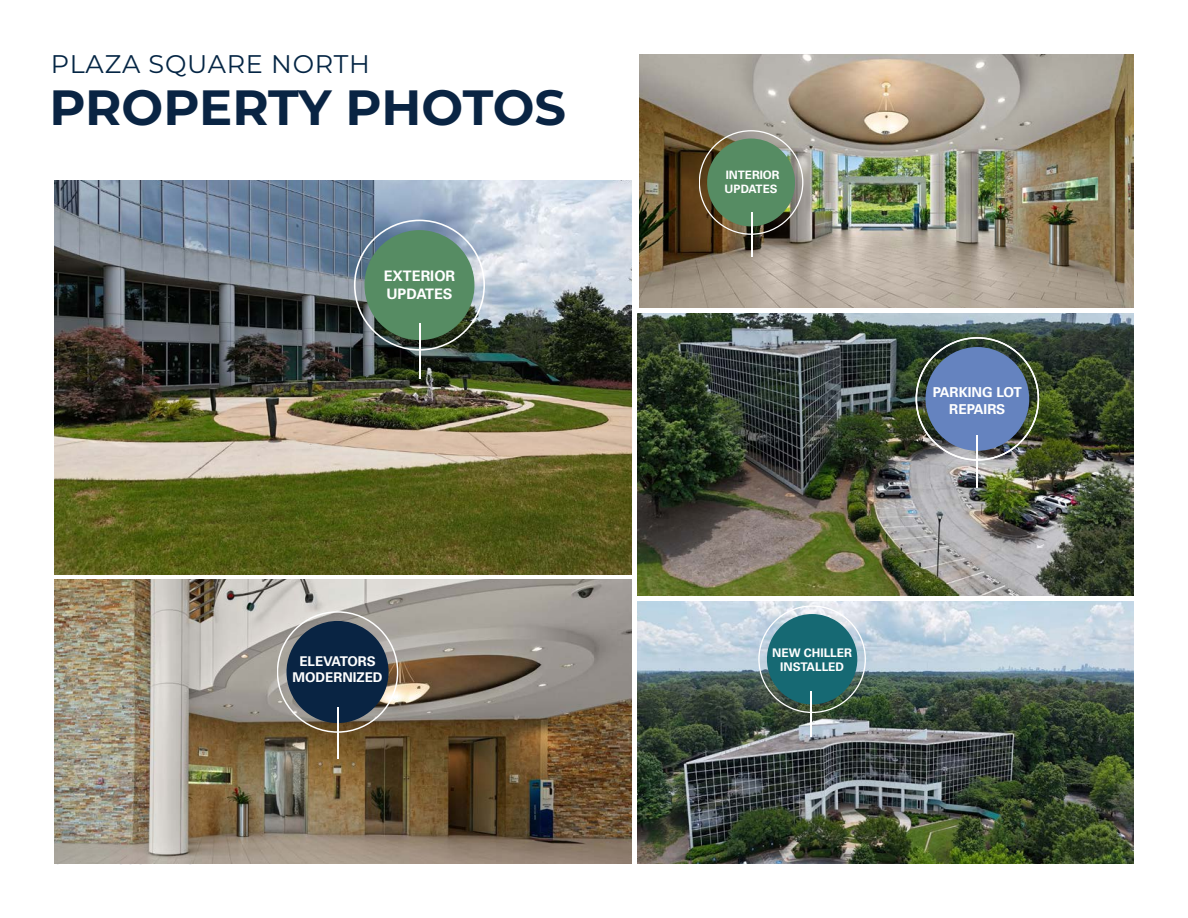
<style>
.page{position:relative;width:1188px;height:918px;background:#fff}
.page>*{position:absolute;margin:0;border:0;box-sizing:border-box;transform-origin:0 0}
.t1{font:100 49.5px "Montserrat";letter-spacing:-.01em;color:#092443}
.t2{font:25.5px "Montserrat";letter-spacing:.03em;color:#042544}
.t3{font:700 14.4px "Univers LT Pro 65";color:#fff}
.t4{font:700 13.65px "Univers LT Pro 65";color:#fff}
.t5{font:700 13.35px "Univers LT Pro 65";color:#fff}
.t6{font:700 11.85px "Univers LT Pro 65";color:#fff}
.t7{font:700 11.55px "Univers LT Pro 65";color:#fff}
</style>
<div class="page">
<img style="left:54px;top:180px;width:578px;height:394px">
<svg style="left:354px;top:220px;width:131px;height:131px;background:#618572"></svg>
<hr style="left:419px;top:323px;width:2px;height:55px;background:#fff">
<img style="left:639px;top:54px;width:495px;height:254px">
<svg style="left:699px;top:130px;width:104px;height:105px;background:#677f60"></svg>
<hr style="left:751px;top:213px;width:1px;height:44px;background:#fff">
<img style="left:637px;top:313px;width:497px;height:282px">
<img style="left:916px;top:337px;width:123px;height:124px">
<hr style="left:976px;top:435px;width:1px;height:52px;background:#fff">
<img style="left:637px;top:601px;width:497px;height:263px">
<svg style="left:758px;top:605px;width:108px;height:108px;background:#508488"></svg>
<hr style="left:811px;top:691px;width:1px;height:45px;background:#fff">
<img style="left:54px;top:579px;width:577px;height:285px">
<svg style="left:277px;top:611px;width:121px;height:122px;background:#4e5964"></svg>
<hr style="left:338px;top:707px;width:1px;height:51px;background:#fff">
<p class="t2" style="left:51px;top:46px;width:321px">PLAZA SQUARE NORTH</p>
<p class="t1" style="left:49px;top:74px;width:518px">PROPERTY PHOTOS</p>
<p class="t3" style="left:384px;top:266px;width:73px">EXTERIOR</p>
<p class="t3" style="left:386px;top:284px;width:68px">UPDATES</p>
<p class="t5" style="left:299px;top:652px;width:78px">ELEVATORS</p>
<p class="t5" style="left:292px;top:668px;width:92px">MODERNIZED</p>
<p class="t7" style="left:726px;top:167px;width:55px">INTERIOR</p>
<p class="t7" style="left:725px;top:181px;width:54px">UPDATES</p>
<p class="t4" style="left:933px;top:383px;width:91px">PARKING LOT</p>
<p class="t4" style="left:949px;top:400px;width:58px">REPAIRS</p>
<p class="t6" style="left:772px;top:644px;width:81px">NEW CHILLER</p>
<p class="t6" style="left:780px;top:659px;width:66px">INSTALLED</p>
</div>
